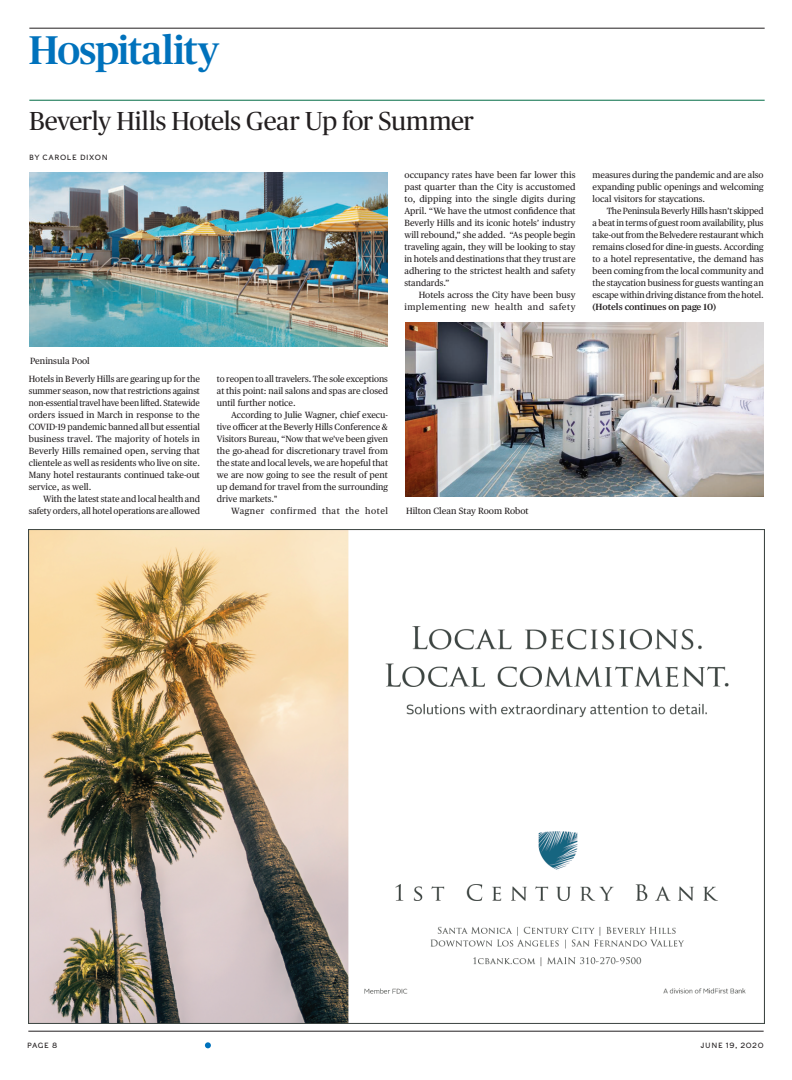
<style>
.page{position:relative;width:792px;height:1080px;background:#fff}
.page>*{position:absolute;margin:0;border:0;box-sizing:border-box;transform-origin:0 0}
.t1{font:500 40px "Publico";letter-spacing:-.025em;color:#0072bc}
.t2{font:26px "Publico Headline";letter-spacing:-.015em;color:#231f20}
.t3{font:9px/12px "Publico Text";color:#231f20;text-align:justify}
.t4{font:9px/12px "Publico Text";color:#231f20;text-align:justify;scale:.96 1}
.t5{font:9px/12px "Publico Text";letter-spacing:.05em;color:#231f20;text-align:right}
.t6{font:9px "Publico Text";letter-spacing:.055em;color:#231f20}
.t7{font:600 9px "Publico Text";color:#231f20}
.t8{font:7.5px "Caslons Egyptian";letter-spacing:.08em;color:#231f20}
</style>
<div class="page">
<hr style="left:28px;top:1031px;width:736px;height:1px;background:#231f20">
<img style="left:29px;top:530px;width:735px;height:493px">
<hr style="left:29px;top:28px;width:736px;height:1px;background:#231f20">
<svg style="left:205px;top:1042px;width:6px;height:6px"></svg>
<hr style="left:29px;top:100px;width:736px;height:1px;background:#016c44">
<img style="left:29px;top:172px;width:358px;height:174px">
<img style="left:405px;top:322px;width:358px;height:174px">
<h1 class="t1" style="left:29px;top:34px;width:192px">Hospitality</h1>
<h2 class="t2" style="left:29px;top:111px;width:447px">Beverly Hills Hotels Gear Up for Summer</h2>
<p class="t8" style="left:29px;top:155px;width:80px">BY CAROLE DIXON</p>
<p class="t3" style="left:405px;top:170px;width:173px">occupancy rates have been far lower this past quarter than the City is accustomed to, dipping into the single digits during April. “We have the utmost confidence that Beverly Hills and its iconic hotels’ industry will rebound,” she added. “As people begin traveling again, they will be looking to stay in hotels and destinations that they trust are adhering to the strictest health and safety standards.”</p>
<p class="t5" style="left:405px;top:290px;width:173px">Hotels across the City have been busy implementing new health and safety</p>
<p class="t3" style="left:593px;top:170px;width:173px">measures during the pandemic and are also expanding public openings and welcoming local visitors for staycations.</p>
<p class="t4" style="left:593px;top:206px;width:180px;text-indent:14px">The Peninsula Beverly Hills hasn’t skipped a beat in terms of guest room availability, plus take-out from the Belvedere restaurant which remains closed for dine-in guests. According to a hotel representative, the demand has been coming from the local community and the staycation business for guests wanting an escape within driving distance from the hotel.</p>
<p class="t7" style="left:593px;top:303px;width:125px">(Hotels continues on page 10)</p>
<p class="t3" style="left:30px;top:356px;width:61px">Peninsula Pool</p>
<p class="t3" style="left:29px;top:374px;width:173px">Hotels in Beverly Hills are gearing up for the summer season, now that restrictions against non-essential travel have been lifted. Statewide orders issued in March in response to the COVID-19 pandemic banned all but essential business travel. The majority of hotels in Beverly Hills remained open, serving that clientele as well as residents who live on site.<br>Many hotel restaurants continued take-out service, as well.</p>
<p class="t3" style="left:29px;top:494px;width:173px;text-align:right">With the latest state and local health and safety orders, all hotel operations are allowed</p>
<p class="t3" style="left:217px;top:374px;width:173px">to reopen to all travelers. The sole exceptions at this point: nail salons and spas are closed until further notice.</p>
<p class="t3" style="left:217px;top:410px;width:173px;text-indent:14px">According to Julie Wagner, chief execu&shy;tive officer at the Beverly Hills Conference &amp; Visitors Bureau, “Now that we've been given the go-ahead for discretionary travel from the state and local levels, we are hopeful that we are now going to see the result of pent up demand for travel from the surrounding drive markets."</p>
<p class="t6" style="left:231px;top:507px;width:158px">Wagner confirmed that the hotel</p>
<p class="t3" style="left:406px;top:506px;width:124px">Hilton Clean Stay Room Robot</p>
<p class="t8" style="left:27px;top:1043px;width:32px">PAGE 8</p>
<p class="t8" style="left:701px;top:1043px;width:65px">JUNE 19, 2020</p>
</div>
